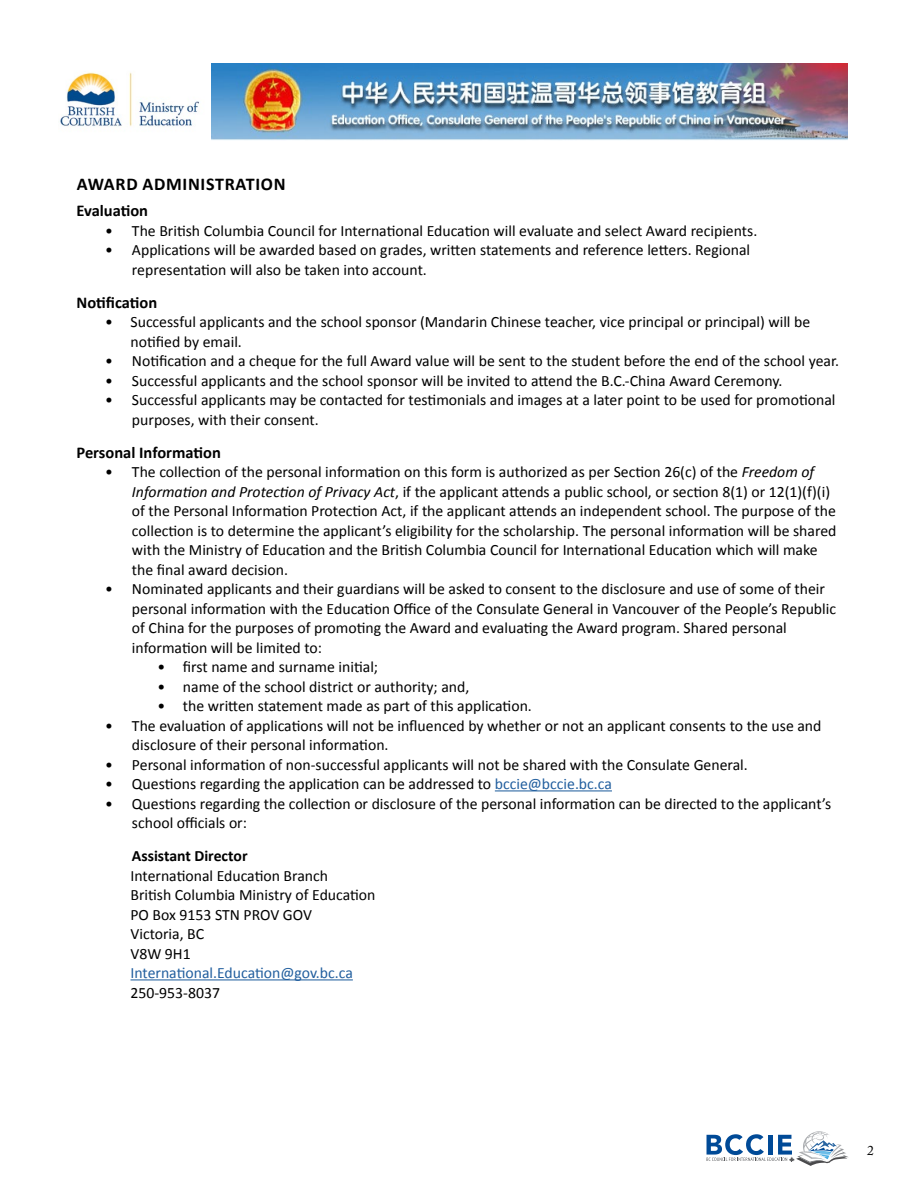
<style>
.page{position:relative;width:918px;height:1188px;background:#fff}
.page>*{position:absolute;margin:0;border:0;box-sizing:border-box;transform-origin:0 0}
.t1{font:700 18px "Calibri";letter-spacing:.04em;color:#000}
.t2{font:700 16.5px "Calibri";color:#000}
.t3{font:15.75px/19.5px "Calibri";color:#000}
.t4{font:15.75px "Calibri";color:#215e9e}
.t5{font:700 15.75px "Calibri";color:#000}
.t6{font:13.5px "Adobe Caslon Pro";color:#000}
.s1{font-style:italic}
.s2{color:#215e9e}
</style>
<div class="page">
<svg style="left:706px;top:1131px;width:143px;height:35px"></svg>
<img style="left:60px;top:72px;width:139px;height:55px">
<img style="left:212px;top:63px;width:636px;height:77px">
<hr style="left:495px;top:790px;width:117px;height:1px;background:#215e9e">
<hr style="left:130px;top:979px;width:223px;height:1px;background:#215e9e">
<p class="t1" style="left:77px;top:172px;width:210px">AWARD ADMINISTRATION</p>
<p class="t2" style="left:76px;top:200px;width:73px">Evaluation</p>
<p class="t3" style="left:105px;top:221px;width:654px">• The British Columbia Council for International Education will evaluate and select Award recipients.</p>
<p class="t3" style="left:132px;top:240px;width:620px;text-indent:-27px">• Applications will be awarded based on grades, written statements and reference letters. Regional representation will also be taken into account.</p>
<p class="t2" style="left:76px;top:292px;width:82px">Notification</p>
<p class="t3" style="left:131px;top:312px;width:681px;text-indent:-25px">• Successful applicants and the school sponsor (Mandarin Chinese teacher, vice principal or principal) will be notified by email.</p>
<p class="t3" style="left:105px;top:351px;width:735px">• Notification and a cheque for the full Award value will be sent to the student before the end of the school year.</p>
<p class="t3" style="left:105px;top:371px;width:679px">• Successful applicants and the school sponsor will be invited to attend the B.C.-China Award Ceremony.</p>
<p class="t3" style="left:132px;top:390px;width:705px;text-indent:-27px">• Successful applicants may be contacted for testimonials and images at a later point to be used for promotional purposes, with their consent.</p>
<p class="t2" style="left:76px;top:442px;width:146px">Personal Information</p>
<p class="t3" style="left:132px;top:462px;width:706px;text-indent:-27px">• The collection of the personal information on this form is authorized as per Section 26(c) of the <span class="s1">Freedom of Information and Protection of Privacy Act</span>, if the applicant attends a public school, or section 8(1) or 12(1)(f)(i) of the Personal Information Protection Act, if the applicant attends an independent school. The purpose of the collection is to determine the applicant’s eligibility for the scholarship. The personal information will be shared with the Ministry of Education and the British Columbia Council for International Education which will make the final award decision.</p>
<p class="t3" style="left:132px;top:579px;width:706px;text-indent:-27px">• Nominated applicants and their guardians will be asked to consent to the disclosure and use of some of their personal information with the Education Office of the Consulate General in Vancouver of the People’s Republic of China for the purposes of promoting the Award and evaluating the Award program. Shared personal information will be limited to:</p>
<p class="t3" style="left:157px;top:657px;width:222px">• first name and surname initial;</p>
<p class="t3" style="left:157px;top:677px;width:313px">• name of the school district or authority; and,</p>
<p class="t3" style="left:157px;top:696px;width:376px">• the written statement made as part of this application.</p>
<p class="t3" style="left:132px;top:716px;width:691px;text-indent:-27px">• The evaluation of applications will not be influenced by whether or not an applicant consents to the use and disclosure of their personal information.</p>
<p class="t3" style="left:105px;top:755px;width:644px">• Personal information of non-successful applicants will not be shared with the Consulate General.</p>
<p class="t3" style="left:105px;top:774px;width:508px">• Questions regarding the application can be addressed to <span class="s2">bccie@bccie.bc.ca</span></p>
<p class="t3" style="left:132px;top:794px;width:701px;text-indent:-27px">• Questions regarding the collection or disclosure of the personal information can be directed to the applicant’s school officials or:</p>
<p class="t5" style="left:132px;top:846px;width:117px">Assistant Director</p>
<p class="t3" style="left:131px;top:866px;width:247px">International Education Branch<br>British Columbia Ministry of Education<br>PO Box 9153 STN PROV GOV<br>Victoria, BC<br>V8W 9H1</p>
<p class="t4" style="left:131px;top:963px;width:224px">International.Education@gov.bc.ca</p>
<p class="t3" style="left:131px;top:983px;width:91px">250-953-8037</p>
<p class="t6" style="left:867px;top:1142px;width:8px">2</p>
</div>
